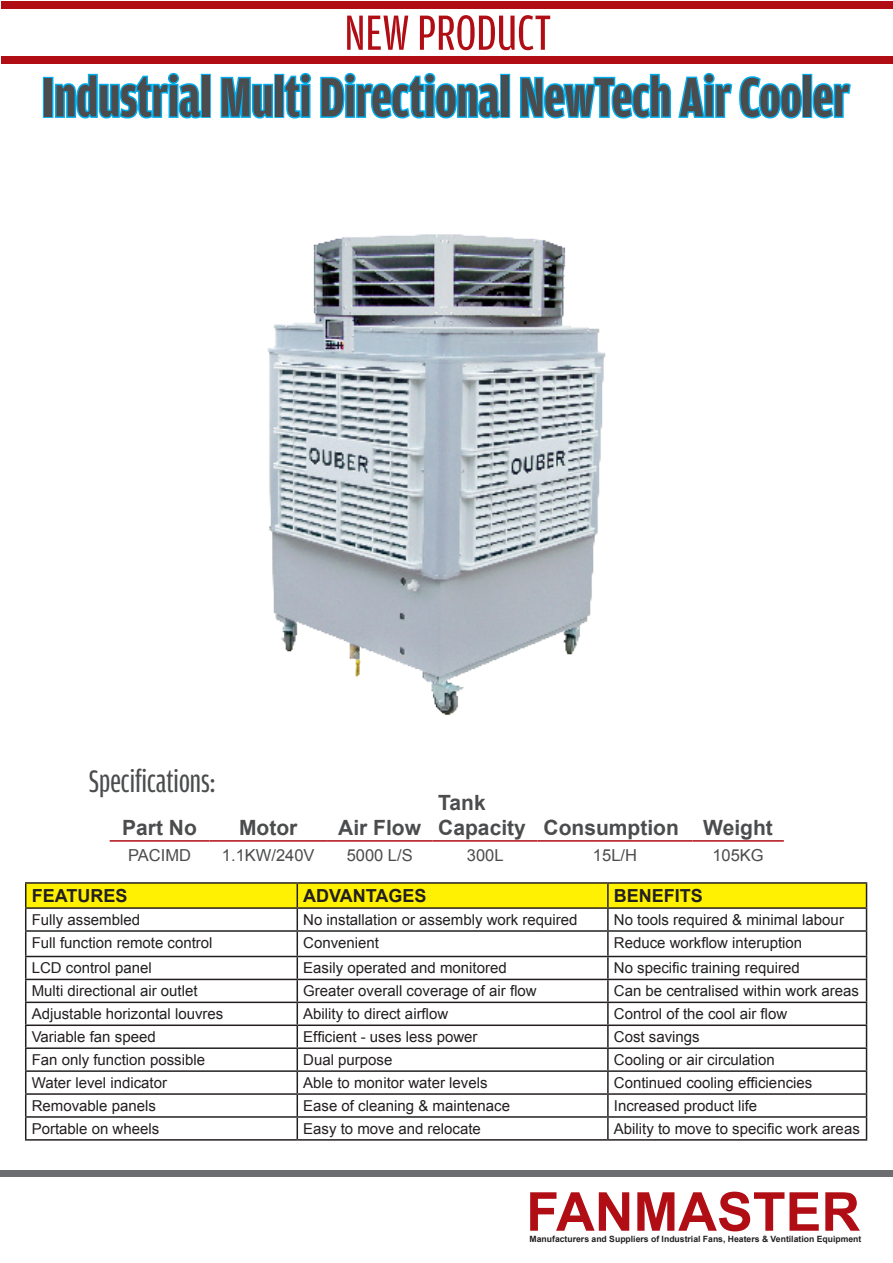
<style>
.page{position:relative;width:893px;height:1263px;background:#fff}
.page>*{position:absolute;margin:0;border:0;box-sizing:border-box;transform-origin:0 0}
.t1{font:700 58.5px "Amplitude Comp";color:#4b4c4d}
.t2{font:700 53.7px "Arial";color:#b00d15}
.t3{font:52.5px "Amplitude Comp";color:#b00d15}
.t4{font:33px "Amplitude Comp";color:#4b4c4d}
.t5{font:700 21px/25.2px "Arial";color:#4b4c4d}
.t6{font:700 18px "Arial";color:#231f20}
.t7{font:16.5px "Arial";color:#4b4c4d}
.t8{font:15px "Arial";color:#231f20}
.t9{font:700 8.7px "Arial";color:#231f20}
</style>
<div class="page">
<div style="left:0;top:1170px;width:893px;height:6px;background:#6c6d70"></div>
<img style="left:268px;top:234px;width:338px;height:481px">
<div style="left:2px;top:56px;width:891px;height:8px;background:#b00d15"></div>
<div style="left:2px;top:1px;width:891px;height:8px;background:#b00d15"></div>
<div style="left:43px;top:77px;width:10px;height:41px;border:3px solid #00aeef"></div>
<svg style="left:53px;top:72px;width:150px;height:47px"></svg>
<div style="left:201px;top:74px;width:10px;height:44px;border:3px solid #00aeef"></div>
<svg style="left:220px;top:73px;width:55px;height:46px"></svg>
<div style="left:274px;top:74px;width:10px;height:44px;border:3px solid #00aeef"></div>
<svg style="left:283px;top:72px;width:28px;height:47px"></svg>
<svg style="left:320px;top:72px;width:182px;height:47px"></svg>
<div style="left:500px;top:74px;width:10px;height:44px;border:3px solid #00aeef"></div>
<svg style="left:520px;top:72px;width:283px;height:47px"></svg>
<div style="left:802px;top:74px;width:10px;height:44px;border:3px solid #00aeef"></div>
<svg style="left:811px;top:82px;width:40px;height:37px"></svg>
<hr style="left:25px;top:882px;width:272px;height:2px;background:#231f20">
<hr style="left:297px;top:882px;width:311px;height:2px;background:#231f20">
<hr style="left:608px;top:882px;width:259px;height:2px;background:#231f20">
<svg style="left:25px;top:883px;width:842px;height:256px"></svg>
<hr style="left:25px;top:1139px;width:272px;height:1px;background:#231f20">
<hr style="left:297px;top:1139px;width:311px;height:1px;background:#231f20">
<hr style="left:608px;top:1139px;width:259px;height:1px;background:#231f20">
<hr style="left:110px;top:840px;width:99px;height:2px;background:#b00d15">
<hr style="left:209px;top:840px;width:118px;height:2px;background:#b00d15">
<hr style="left:327px;top:840px;width:105px;height:2px;background:#b00d15">
<hr style="left:432px;top:840px;width:106px;height:2px;background:#b00d15">
<hr style="left:538px;top:840px;width:154px;height:2px;background:#b00d15">
<hr style="left:692px;top:840px;width:92px;height:2px;background:#b00d15">
<h3 class="t3" style="left:344px;top:5px;width:208px">NEW PRODUCT</h3>
<h1 class="t1" style="left:42px;top:66px;width:809px">Industrial Multi Directional NewTech Air Cooler</h1>
<h3 class="t4" style="left:89px;top:764px;width:128px">Specifications:</h3>
<h3 class="t5" style="left:122px;top:815px;width:76px">Part No</h3>
<h3 class="t5" style="left:239px;top:815px;width:60px">Motor</h3>
<h3 class="t5" style="left:338px;top:815px;width:84px">Air Flow</h3>
<h3 class="t5" style="left:438px;top:790px;width:336px">Tank<br>Capacity Consumption Weight</h3>
<p class="t7" style="left:128px;top:844px;width:64px">PACIMD</p>
<p class="t7" style="left:222px;top:844px;width:94px">1.1KW/240V</p>
<p class="t7" style="left:347px;top:844px;width:68px">5000 L/S</p>
<p class="t7" style="left:467px;top:844px;width:38px">300L</p>
<p class="t7" style="left:593px;top:844px;width:46px">15L/H</p>
<p class="t7" style="left:712px;top:844px;width:53px">105KG</p>
<p class="t6" style="left:32px;top:884px;width:97px">FEATURES</p>
<p class="t6" style="left:303px;top:884px;width:125px">ADVANTAGES</p>
<p class="t6" style="left:614px;top:884px;width:91px">BENEFITS</p>
<p class="t8" style="left:32px;top:910px;width:110px">Fully assembled</p>
<p class="t8" style="left:303px;top:910px;width:276px">No installation or assembly work required</p>
<p class="t8" style="left:614px;top:910px;width:232px">No tools required &amp; minimal labour</p>
<p class="t8" style="left:32px;top:933px;width:182px">Full function remote control</p>
<p class="t8" style="left:303px;top:933px;width:77px">Convenient</p>
<p class="t8" style="left:614px;top:933px;width:190px">Reduce workflow interuption</p>
<p class="t8" style="left:32px;top:958px;width:122px">LCD control panel</p>
<p class="t8" style="left:303px;top:958px;width:205px">Easily operated and monitored</p>
<p class="t8" style="left:614px;top:958px;width:187px">No specific training required</p>
<p class="t8" style="left:32px;top:981px;width:167px">Multi directional air outlet</p>
<p class="t8" style="left:303px;top:981px;width:235px">Greater overall coverage of air flow</p>
<p class="t8" style="left:614px;top:981px;width:247px">Can be centralised within work areas</p>
<p class="t8" style="left:32px;top:1004px;width:193px">Adjustable horizontal louvres</p>
<p class="t8" style="left:303px;top:1004px;width:147px">Ability to direct airflow</p>
<p class="t8" style="left:614px;top:1004px;width:175px">Control of the cool air flow</p>
<p class="t8" style="left:32px;top:1027px;width:125px">Variable fan speed</p>
<p class="t8" style="left:303px;top:1027px;width:176px">Efficient - uses less power</p>
<p class="t8" style="left:614px;top:1027px;width:87px">Cost savings</p>
<p class="t8" style="left:32px;top:1050px;width:175px">Fan only function possible</p>
<p class="t8" style="left:303px;top:1050px;width:91px">Dual purpose</p>
<p class="t8" style="left:614px;top:1050px;width:162px">Cooling or air circulation</p>
<p class="t8" style="left:32px;top:1073px;width:137px">Water level indicator</p>
<p class="t8" style="left:303px;top:1073px;width:186px">Able to monitor water levels</p>
<p class="t8" style="left:614px;top:1073px;width:200px">Continued cooling efficiencies</p>
<p class="t8" style="left:32px;top:1096px;width:126px">Removable panels</p>
<p class="t8" style="left:303px;top:1096px;width:208px">Ease of cleaning &amp; maintenace</p>
<p class="t8" style="left:614px;top:1096px;width:145px">Increased product life</p>
<p class="t8" style="left:32px;top:1119px;width:129px">Portable on wheels</p>
<p class="t8" style="left:303px;top:1119px;width:179px">Easy to move and relocate</p>
<p class="t8" style="left:614px;top:1119px;width:247px">Ability to move to specific work areas</p>
<h2 class="t2" style="left:526px;top:1176px;width:335px">FANMASTER</h2>
<p class="t9" style="left:530px;top:1233px;width:333px">Manufacturers and Suppliers of Industrial Fans, Heaters &amp; Ventilation Equipment</p>
</div>
